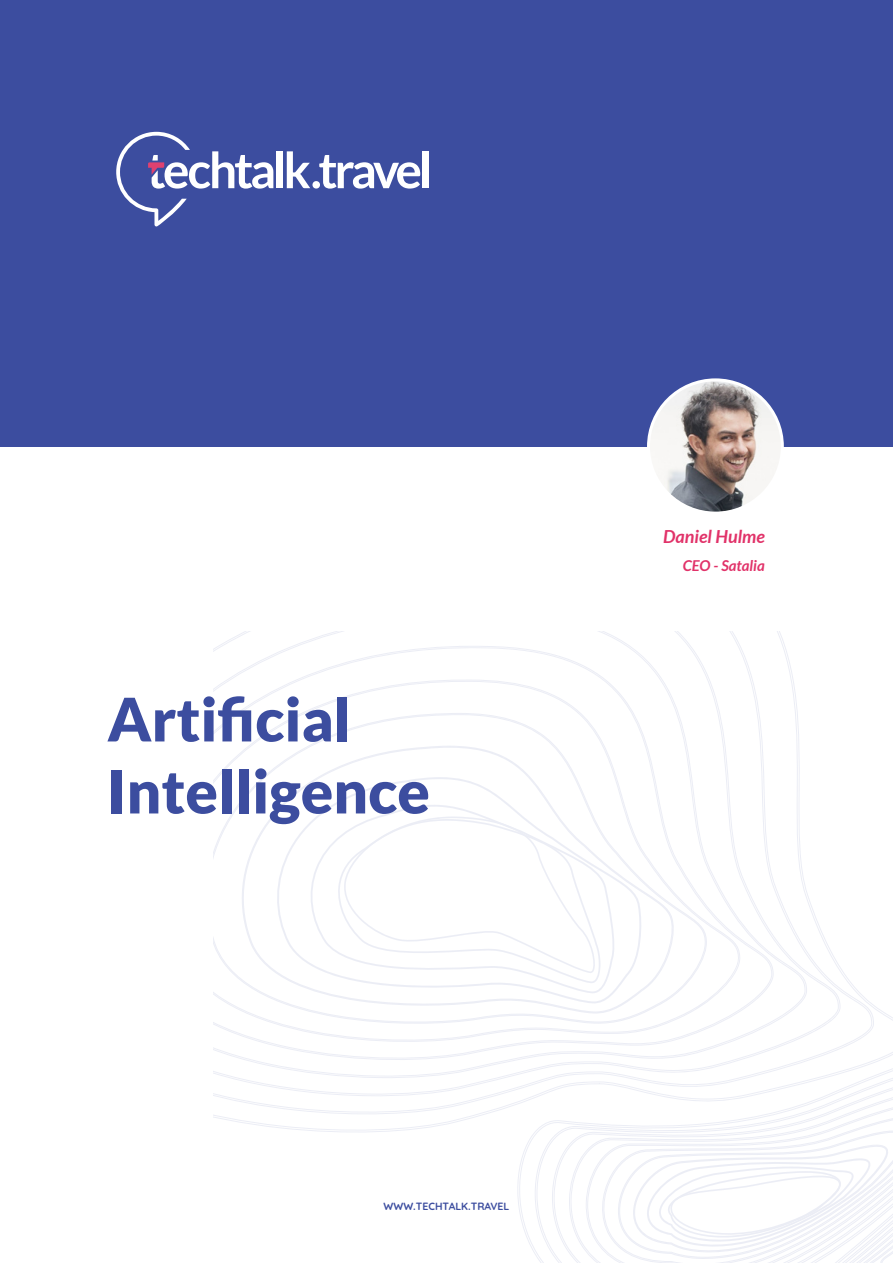
<style>
.page{position:relative;width:893px;height:1263px;background:#fff}
.page>*{position:absolute;margin:0;border:0;box-sizing:border-box;transform-origin:0 0}
.t1{font:900 60px/72px "Lato";color:#3c4d9f}
.t2{font:italic 700 18px "Lato";color:#e13269}
.t3{font:italic 700 15px "Lato";color:#e13269}
.t4{font:700 10.5px "Quicksand";color:#3c4d9f}
</style>
<div class="page">
<svg style="left:569px;top:1135px;width:16px;height:128px"></svg>
<svg style="left:585px;top:1135px;width:14px;height:128px"></svg>
<svg style="left:213px;top:893px;width:628px;height:204px"></svg>
<svg style="left:213px;top:632px;width:594px;height:446px"></svg>
<svg style="left:213px;top:646px;width:561px;height:418px"></svg>
<svg style="left:213px;top:679px;width:529px;height:366px"></svg>
<svg style="left:213px;top:713px;width:496px;height:313px"></svg>
<svg style="left:236px;top:745px;width:439px;height:269px"></svg>
<svg style="left:273px;top:771px;width:370px;height:233px"></svg>
<svg style="left:306px;top:799px;width:312px;height:195px"></svg>
<svg style="left:336px;top:816px;width:265px;height:167px"></svg>
<svg style="left:599px;top:1086px;width:294px;height:177px"></svg>
<div style="left:0;top:0;width:893px;height:446px;background:#3c4d9f"></div>
<div style="left:277px;top:151px;width:6px;height:37px;background:#fff"></div>
<svg style="left:287px;top:151px;width:133px;height:38px"></svg>
<div style="left:423px;top:151px;width:6px;height:37px;background:#fff"></div>
<svg style="left:116px;top:132px;width:157px;height:94px"></svg>
<img style="left:648px;top:380px;width:134px;height:133px;border-radius:67px">
<div style="left:647px;top:378px;width:137px;height:137px;border:3px solid #fff;border-radius:50%"></div>
<p class="t1" style="left:107px;top:682px;width:324px">Artificial<br>Intelligence</p>
<p class="t4" style="left:384px;top:1197px;width:127px">WWW.TECHTALK.TRAVEL</p>
<p class="t2" style="left:663px;top:526px;width:103px">Daniel Hulme</p>
<p class="t3" style="left:683px;top:557px;width:84px">CEO - Satalia</p>
</div>
